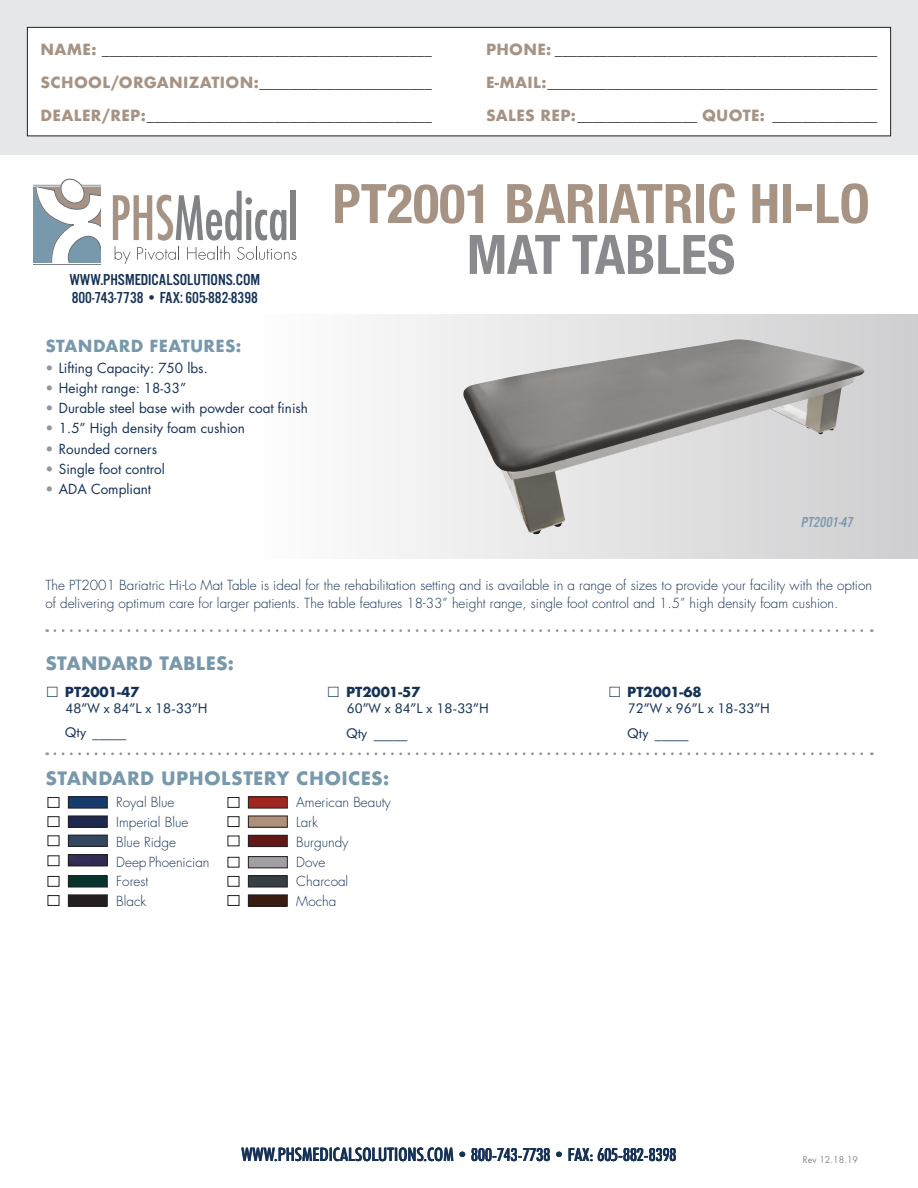
<style>
.page{position:relative;width:918px;height:1188px;background:#fff}
.page>*{position:absolute;margin:0;border:0;box-sizing:border-box;transform-origin:0 0}
.Feature_Header{font:700 condensed 54.45px "Helvetica Neue";color:#a79383}
.Feature_Header-2{font:700 condensed 54.45px "Helvetica Neue";color:#8a8a8e}
.t1{font:500 condensed 18px "Futura BT";color:#153256}
.t2{font:700 18px "Futura";letter-spacing:.02em;color:#7898ac}
.t3{font:16.5px "Alternate Got No 3 D";color:#153256}
.t4{font:700 16.2px "Futura";letter-spacing:.02em;color:#7898ac}
.t5{font:700 15px "Minion Pro";color:#231f20}
.t6{font:italic 15px "Alternate Got No 3 D";color:#7898ac}
.t7{font:300 13.5px/18px "Futura";color:#153256}
.t8{font:13.5px "Futura";color:#153256}
.t9{font:13.5px "Futura BT";color:#153256}
.t10{font:700 13.5px "Futura";color:#153256}
.t11{font:9px "Futura";color:#8a8a8e}
.s1{font-family:"Futura";color:#a79383}
.s2{color:#939598}
.s3{font-size:18.6px}
</style>
<div class="page">
<div style="left:0;top:314px;width:918px;height:245px;background:linear-gradient(to right,#fff,#d2d2d3)"></div>
<img style="left:459px;top:339px;width:405px;height:196px">
<svg style="left:55px;top:629px;width:817px;height:3px"></svg>
<svg style="left:55px;top:752px;width:817px;height:3px"></svg>
<div style="left:0;top:0;width:918px;height:154px;background:#e6e7e9"></div>
<div style="left:27px;top:27px;width:864px;height:109px;background:#fff"></div>
<div style="left:27px;top:27px;width:864px;height:109px;border:1px solid #231f20"></div>
<svg style="left:113px;top:191px;width:184px;height:73px"></svg>
<svg style="left:33px;top:178px;width:68px;height:85px"></svg>
<hr style="left:33px;top:264px;width:69px;height:1px;background:#808285">
<div style="left:68px;top:797px;width:39px;height:11px;background:#163c6d"></div>
<div style="left:68px;top:796px;width:40px;height:12px;border:1px solid #231f20"></div>
<div style="left:68px;top:876px;width:39px;height:11px;background:#05332d"></div>
<div style="left:68px;top:875px;width:40px;height:12px;border:1px solid #231f20"></div>
<div style="left:68px;top:816px;width:39px;height:11px;background:#1f2950"></div>
<div style="left:68px;top:816px;width:40px;height:12px;border:1px solid #231f20"></div>
<div style="left:68px;top:895px;width:39px;height:11px;background:#231f20"></div>
<div style="left:68px;top:895px;width:40px;height:12px;border:1px solid #231f20"></div>
<div style="left:68px;top:835px;width:39px;height:11px;background:#334761"></div>
<div style="left:68px;top:835px;width:40px;height:12px;border:1px solid #231f20"></div>
<div style="left:48px;top:797px;width:11px;height:11px;border:1px solid #231f20"></div>
<div style="left:48px;top:816px;width:11px;height:11px;border:1px solid #231f20"></div>
<div style="left:48px;top:835px;width:11px;height:11px;border:1px solid #231f20"></div>
<div style="left:48px;top:855px;width:11px;height:11px;border:1px solid #231f20"></div>
<div style="left:48px;top:876px;width:11px;height:11px;border:1px solid #231f20"></div>
<div style="left:48px;top:895px;width:11px;height:11px;border:1px solid #231f20"></div>
<div style="left:248px;top:857px;width:39px;height:11px;background:#a29fa4"></div>
<div style="left:248px;top:856px;width:40px;height:12px;border:1px solid #231f20"></div>
<div style="left:248px;top:797px;width:39px;height:11px;background:#a02622"></div>
<div style="left:248px;top:796px;width:40px;height:12px;border:1px solid #231f20"></div>
<div style="left:248px;top:876px;width:39px;height:11px;background:#373e44"></div>
<div style="left:248px;top:875px;width:40px;height:12px;border:1px solid #231f20"></div>
<div style="left:248px;top:816px;width:39px;height:11px;background:#af917a"></div>
<div style="left:248px;top:816px;width:40px;height:12px;border:1px solid #231f20"></div>
<div style="left:248px;top:895px;width:39px;height:11px;background:#391c12"></div>
<div style="left:248px;top:895px;width:40px;height:12px;border:1px solid #231f20"></div>
<div style="left:248px;top:835px;width:39px;height:12px;background:#631818"></div>
<div style="left:248px;top:835px;width:40px;height:12px;border:1px solid #231f20"></div>
<div style="left:228px;top:797px;width:11px;height:11px;border:1px solid #231f20"></div>
<div style="left:228px;top:816px;width:11px;height:11px;border:1px solid #231f20"></div>
<div style="left:228px;top:857px;width:11px;height:10px;border:1px solid #231f20"></div>
<div style="left:228px;top:876px;width:11px;height:11px;border:1px solid #231f20"></div>
<div style="left:228px;top:895px;width:11px;height:11px;border:1px solid #231f20"></div>
<img style="left:70px;top:856px;width:36px;height:8px">
<div style="left:68px;top:854px;width:40px;height:12px;border:1px solid #231f20"></div>
<p class="t5" style="left:40px;top:39px;width:393px"><span class="s1">NAME:</span> ____________________________________________</p>
<p class="t5" style="left:40px;top:72px;width:393px"><span class="s1">SCHOOL/ORGANIZATION:</span>_______________________</p>
<p class="t5" style="left:40px;top:105px;width:393px"><span class="s1">DEALER/REP:</span>______________________________________</p>
<p class="t5" style="left:486px;top:39px;width:393px"><span class="s1">PHONE:</span> ___________________________________________</p>
<p class="t5" style="left:486px;top:72px;width:393px"><span class="s1">E-MAIL:</span>____________________________________________</p>
<p class="t5" style="left:486px;top:105px;width:393px"><span class="s1">SALES REP:</span>________________ <span class="s1">QUOTE:</span> ______________</p>
<p class="t3" style="left:69px;top:271px;width:192px">WWW.PHSMEDICALSOLUTIONS.COM</p>
<p class="t3" style="left:72px;top:289px;width:188px">800-743-7738 • FAX: 605-882-8398</p>
<p class="t4" style="left:45px;top:335px;width:197px">STANDARD FEATURES:</p>
<p class="t8" style="left:45px;top:358px;width:164px"><span class="s2">•</span> Lifting Capacity: 750 lbs.</p>
<p class="t8" style="left:45px;top:379px;width:142px"><span class="s2">•</span> Height range: 18-33”</p>
<p class="t8" style="left:45px;top:399px;width:264px"><span class="s2">•</span> Durable steel base with powder coat finish</p>
<p class="t8" style="left:45px;top:419px;width:201px"><span class="s2">•</span> 1.5” High density foam cushion</p>
<p class="t8" style="left:45px;top:439px;width:113px"><span class="s2">•</span> Rounded corners</p>
<p class="t8" style="left:45px;top:460px;width:121px"><span class="s2">•</span> Single foot control</p>
<p class="t8" style="left:45px;top:480px;width:107px"><span class="s2">•</span> ADA Compliant</p>
<p class="Feature_Header" style="left:332px;top:158px;width:539px">PT2001 BARIATRIC HI-LO</p>
<p class="Feature_Header-2" style="left:467px;top:209px;width:270px">MAT TABLES</p>
<p class="t6" style="left:801px;top:514px;width:56px">PT2001-47</p>
<p class="t7" style="left:45px;top:576px;width:828px">The PT2001 Bariatric Hi-Lo Mat Table is ideal for the rehabilitation setting and is available in a range of sizes to provide your facility with the option of delivering optimum care for larger patients. The table features 18-33” height range, single foot control and 1.5” high density foam cushion.</p>
<p class="t2" style="left:45px;top:650px;width:190px">STANDARD TABLES:</p>
<p class="t10" style="left:45px;top:682px;width:95px">□ PT2001-47</p>
<p class="t9" style="left:66px;top:700px;width:144px">48”W x 84”L x 18-33”H</p>
<p class="t9" style="left:65px;top:724px;width:63px">Qty _____</p>
<p class="t10" style="left:327px;top:682px;width:95px">□ PT2001-57</p>
<p class="t9" style="left:347px;top:700px;width:144px">60”W x 84”L x 18-33”H</p>
<p class="t9" style="left:346px;top:725px;width:63px">Qty _____</p>
<p class="t2" style="left:45px;top:765px;width:346px">STANDARD UPHOLSTERY CHOICES:</p>
<p class="t7" style="left:116px;top:793px;width:60px">Royal Blue</p>
<p class="t7" style="left:116px;top:813px;width:73px">Imperial Blue</p>
<p class="t7" style="left:116px;top:833px;width:61px">Blue Ridge</p>
<p class="t7" style="left:116px;top:852px;width:95px;line-height:19.8px">Deep Phoenician<br>Forest</p>
<p class="t7" style="left:116px;top:893px;width:32px">Black</p>
<p class="t7" style="left:296px;top:793px;width:96px">American Beauty</p>
<p class="t7" style="left:296px;top:813px;width:23px">Lark</p>
<p class="t7" style="left:296px;top:833px;width:54px">Burgundy</p>
<p class="t7" style="left:296px;top:853px;width:30px">Dove</p>
<p class="t7" style="left:296px;top:873px;width:53px">Charcoal</p>
<p class="t7" style="left:296px;top:893px;width:42px">Mocha</p>
<p class="t10" style="left:608px;top:682px;width:96px">□ PT2001-68</p>
<p class="t9" style="left:628px;top:700px;width:144px">72”W x 96”L x 18-33”H</p>
<p class="t9" style="left:627px;top:725px;width:63px">Qty _____</p>
<p class="t1" style="left:241px;top:1144px;width:437px"><span class="s3">WWW.PHSMEDICALSOLUTIONS.COM</span> • 800-743-7738 • FAX: 605-882-8398</p>
<p class="t11" style="left:803px;top:1153px;width:57px">Rev 12.18.19</p>
</div>
